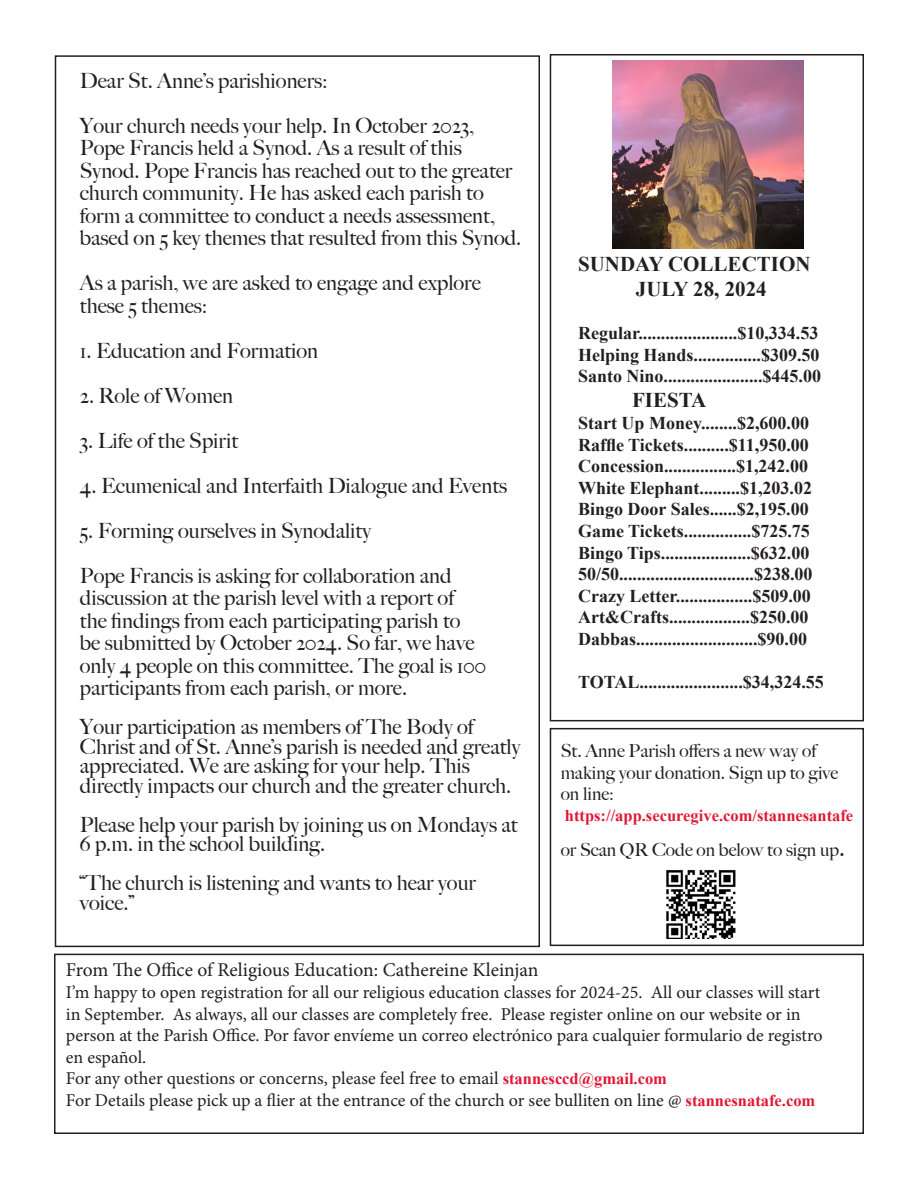
<style>
.page{position:relative;width:918px;height:1188px;background:#fff}
.page>*{position:absolute;margin:0;border:0;box-sizing:border-box;transform-origin:0 0}
.t1{font:500 21px/22.5px "Big Caslon";color:#231f20}
.t2{font:700 21px "Times New Roman";color:#231f20}
.t3{font:19.5px "Minion Pro";color:#231f20}
.t4{font:700 18px "Times New Roman";color:#231f20}
.t5{font:18px/21.6px "Minion Pro";color:#231f20}
.t6{font:500 18px/21.6px "Big Caslon";color:#231f20}
.t7{font:700 16.5px "Times New Roman";color:#e01736}
.s1{font-size:24px}
.s2{font-family:"Times New Roman";font-weight:700;font-size:16.5px;color:#e01736}
</style>
<div class="page">
<div style="left:54px;top:954px;width:810px;height:180px;border:2px solid #231f20"></div>
<img style="left:666px;top:870px;width:70px;height:69px">
<div style="left:550px;top:54px;width:314px;height:667px;border:2px solid #231f20"></div>
<img style="left:612px;top:60px;width:192px;height:189px">
<div style="left:550px;top:728px;width:314px;height:218px;border:2px solid #231f20"></div>
<p class="t1" style="left:80px;top:68px;width:249px">Dear St. Anne’s parishioners:</p>
<p class="t1" style="left:80px;top:113px;width:443px">Your church needs your help. In October 2023, Pope Francis held a Synod. As a result of this Synod. Pope Francis has reached out to the greater church community. He has asked each parish to form a committee to conduct a needs assessment, based on 5 key themes that resulted from this Synod.</p>
<p class="t1" style="left:80px;top:271px;width:402px">As a parish, we are asked to engage and explore these 5 themes:</p>
<p class="t1" style="left:80px;top:338px;width:240px">1. Education and Formation</p>
<p class="t1" style="left:80px;top:383px;width:155px">2. Role of Women</p>
<p class="t1" style="left:80px;top:428px;width:160px">3. Life of the Spirit</p>
<p class="t1" style="left:80px;top:473px;width:429px">4. Ecumenical and Interfaith Dialogue and Events</p>
<p class="t1" style="left:80px;top:518px;width:293px">5. Forming ourselves in Synodality</p>
<p class="t1" style="left:80px;top:563px;width:408px">Pope Francis is asking for collaboration and discussion at the parish level with a report of the findings from each participating parish to be submitted by October 2024. So far, we have only 4 people on this committee. The goal is 100 participants from each parish, or more.</p>
<p class="t1" style="left:80px;top:716px;width:442px;line-height:19.5px">Your participation as members of The Body of Christ and of St. Anne’s parish is needed and greatly appreciated. We are asking for your help. This directly impacts our church and the greater church.</p>
<p class="t1" style="left:80px;top:814px;width:439px;line-height:19.5px">Please help your parish by joining us on Mondays at<br>6 p.m. in the school building.</p>
<p class="t1" style="left:80px;top:872px;width:398px;line-height:19.5px">“The church is listening and wants to hear your voice.”</p>
<p class="t2" style="left:578px;top:249px;width:234px">SUNDAY COLLECTION</p>
<p class="t2" style="left:636px;top:274px;width:132px">JULY 28, 2024</p>
<p class="t4" style="left:578px;top:321px;width:242px">Regular......................$10,334.53</p>
<p class="t4" style="left:578px;top:342px;width:243px">Helping Hands...............$309.50</p>
<p class="t4" style="left:578px;top:364px;width:245px">Santo Nino......................$445.00</p>
<p class="t2" style="left:632px;top:386px;width:76px">FIESTA</p>
<p class="t4" style="left:578px;top:411px;width:232px">Start Up Money........$2,600.00</p>
<p class="t4" style="left:578px;top:432px;width:232px">Raffle Tickets..........$11,950.00</p>
<p class="t4" style="left:578px;top:454px;width:232px">Concession................$1,242.00</p>
<p class="t4" style="left:578px;top:475px;width:236px">White Elephant.........$1,203.02</p>
<p class="t4" style="left:578px;top:497px;width:232px">Bingo Door Sales......$2,195.00</p>
<p class="t4" style="left:578px;top:519px;width:233px">Game Tickets...............$725.75</p>
<p class="t4" style="left:578px;top:540px;width:233px">Bingo Tips....................$632.00</p>
<p class="t4" style="left:578px;top:562px;width:236px">50/50..............................$238.00</p>
<p class="t4" style="left:578px;top:583px;width:234px">Crazy Letter.................$509.00</p>
<p class="t4" style="left:578px;top:605px;width:232px">Art&amp;Crafts..................$250.00</p>
<p class="t4" style="left:578px;top:627px;width:231px">Dabbas...........................$90.00</p>
<p class="t4" style="left:578px;top:670px;width:247px">TOTAL.......................$34,324.55</p>
<p class="t6" style="left:561px;top:739px;width:279px">St. Anne Parish offers a new way of making your donation. Sign up to give on line:</p>
<p class="t7" style="left:565px;top:804px;width:290px">https://app.securegive.com/stannesantafe</p>
<p class="t6" style="left:561px;top:838px;width:286px">or Scan QR Code on below to sign up<span class="s1">.</span></p>
<p class="t3" style="left:66px;top:957px;width:474px">From The Office of Religious Education: Cathereine Kleinjan</p>
<p class="t5" style="left:66px;top:982px;width:758px">I’m happy to open registration for all our religious education classes for 2024-25. All our classes will start in September. As always, all our classes are completely free. Please register online on our website or in person at the Parish Office. Por favor envíeme un correo electrónico para cualquier formulario de registro en español.</p>
<p class="t5" style="left:66px;top:1068px;width:603px">For any other questions or concerns, please feel free to email <span class="s2">stannesccd@gmail.com</span></p>
<p class="t5" style="left:66px;top:1090px;width:751px">For Details please pick up a flier at the entrance of the church or see bulliten on line @ <span class="s2">stannesnatafe.com</span></p>
</div>
